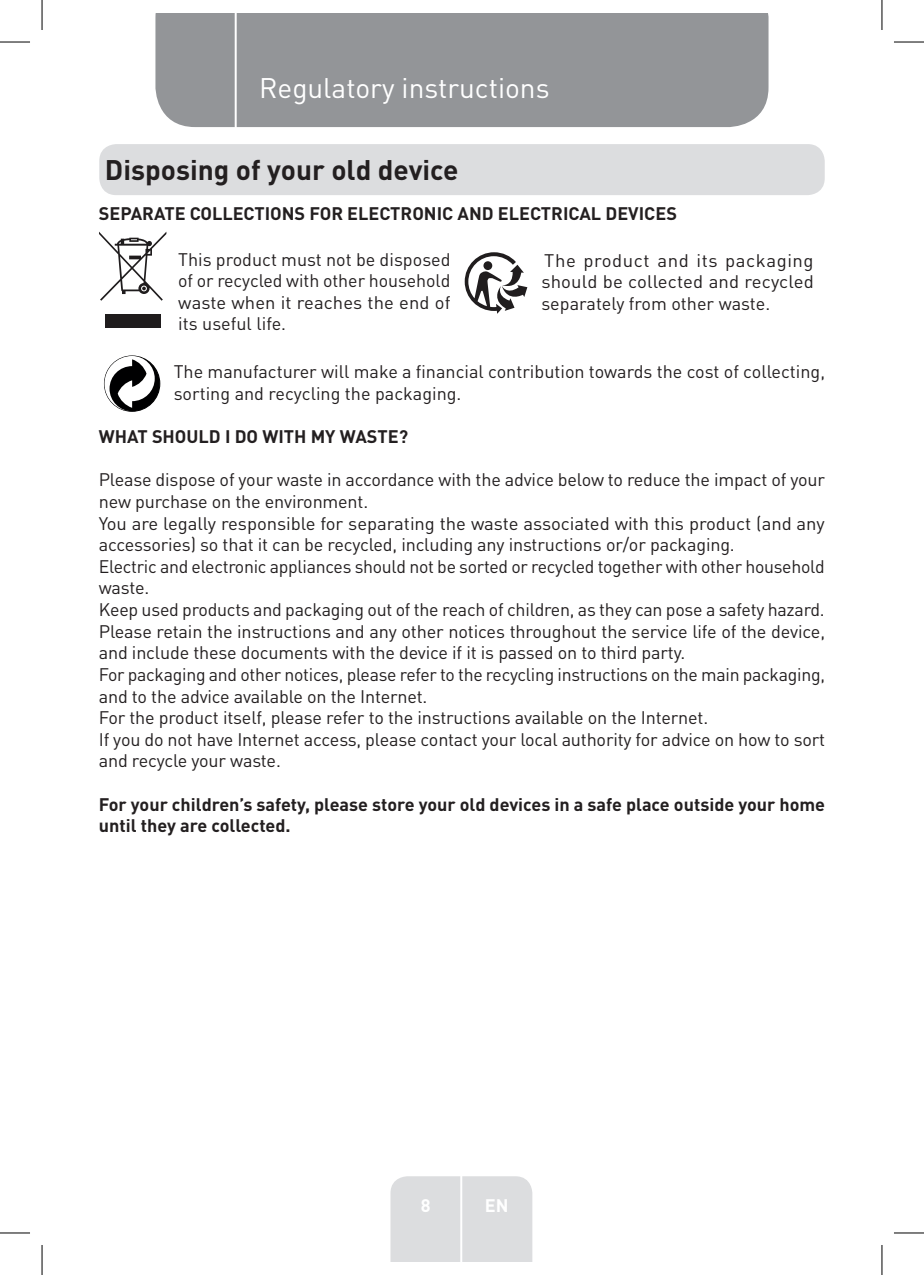
<style>
.page{position:relative;width:924px;height:1275px;background:#fff}
.page>*{position:absolute;margin:0;border:0;box-sizing:border-box;transform-origin:0 0}
.Headline-01{font:700 28px "DIN Pro";color:#231f20}
.t1{font:28px "DIN Pro";color:#fff}
.Body{font:18px/21.6px "DIN Pro";letter-spacing:-.01em;color:#231f20}
.Body-2{font:700 18px/21.6px "DIN Pro";color:#231f20}
.Headline-02{font:700 18px "DIN Pro";color:#231f20}
.t2{font:700 18px "DIN Pro";color:#fff}
</style>
<div class="page">
<div style="left:155px;top:14px;width:613px;height:113px;background:#939598"></div>
<div style="left:390px;top:1176px;width:142px;height:85px;background:#dcdddf"></div>
<hr style="left:460px;top:1153px;width:2px;height:108px;background:#fff">
<hr style="left:234px;top:14px;width:2px;height:116px;background:#fff">
<div style="left:99px;top:144px;width:725px;height:51px;background:#dcdddf;border-radius:17px"></div>
<svg style="left:99px;top:231px;width:68px;height:97px"></svg>
<svg style="left:464px;top:252px;width:63px;height:62px"></svg>
<div style="left:104px;top:355px;width:56px;height:56px;background:#000001;border:1px solid #000001;border-radius:50%"></div>
<svg style="left:104px;top:356px;width:51px;height:55px"></svg>
<hr style="left:0;top:42px;width:30px;height:1px;background:#000">
<hr style="left:893px;top:42px;width:30px;height:1px;background:#000">
<hr style="left:0;top:1232px;width:30px;height:1px;background:#000">
<hr style="left:893px;top:1232px;width:30px;height:1px;background:#000">
<hr style="left:42px;top:0;width:1px;height:30px;background:#000">
<hr style="left:42px;top:1245px;width:1px;height:30px;background:#000">
<hr style="left:881px;top:0;width:1px;height:30px;background:#000">
<hr style="left:881px;top:1245px;width:1px;height:30px;background:#000">
<h1 class="t1" style="left:259px;top:69px;width:292px">Regulatory instructions</h1>
<p class="Headline-01" style="left:105px;top:151px;width:355px">Disposing of your old device</p>
<p class="Headline-02" style="left:99px;top:201px;width:579px">SEPARATE COLLECTIONS FOR ELECTRONIC AND ELECTRICAL DEVICES</p>
<p class="Body" style="left:178px;top:248px;width:274px;text-align:justify">This product must not be disposed of or recycled with other household waste when it reaches the end of its useful life.</p>
<p class="Body" style="left:541px;top:248px;width:274px;text-align:justify">The product and its packaging should be collected and recycled separately from other waste.</p>
<p class="Body" style="left:174px;top:360px;width:652px">The manufacturer will make a financial contribution towards the cost of collecting, sorting and recycling the packaging.</p>
<p class="Body-2" style="left:99px;top:425px;width:311px">WHAT SHOULD I DO WITH MY WASTE?</p>
<p class="Body" style="left:99px;top:468px;width:727px">Please dispose of your waste in accordance with the advice below to reduce the impact of your new purchase on the environment.</p>
<p class="Body" style="left:99px;top:511px;width:727px">You are legally responsible for separating the waste associated with this product (and any accessories) so that it can be recycled, including any instructions or/or packaging.</p>
<p class="Body" style="left:99px;top:555px;width:727px">Electric and electronic appliances should not be sorted or recycled together with other household waste.</p>
<p class="Body" style="left:99px;top:598px;width:727px">Keep used products and packaging out of the reach of children, as they can pose a safety hazard.</p>
<p class="Body" style="left:99px;top:619px;width:727px">Please retain the instructions and any other notices throughout the service life of the device, and include these documents with the device if it is passed on to third party.</p>
<p class="Body" style="left:99px;top:663px;width:727px">For packaging and other notices, please refer to the recycling instructions on the main packaging, and to the advice available on the Internet.</p>
<p class="Body" style="left:99px;top:706px;width:610px">For the product itself, please refer to the instructions available on the Internet.</p>
<p class="Body" style="left:99px;top:727px;width:727px">If you do not have Internet access, please contact your local authority for advice on how to sort and recycle your waste.</p>
<p class="Body-2" style="left:99px;top:792px;width:727px">For your children’s safety, please store your old devices in a safe place outside your home until they are collected.</p>
<p class="t2" style="left:420px;top:1192px;width:11px">8</p>
<p class="t2" style="left:484px;top:1192px;width:25px">EN</p>
</div>
